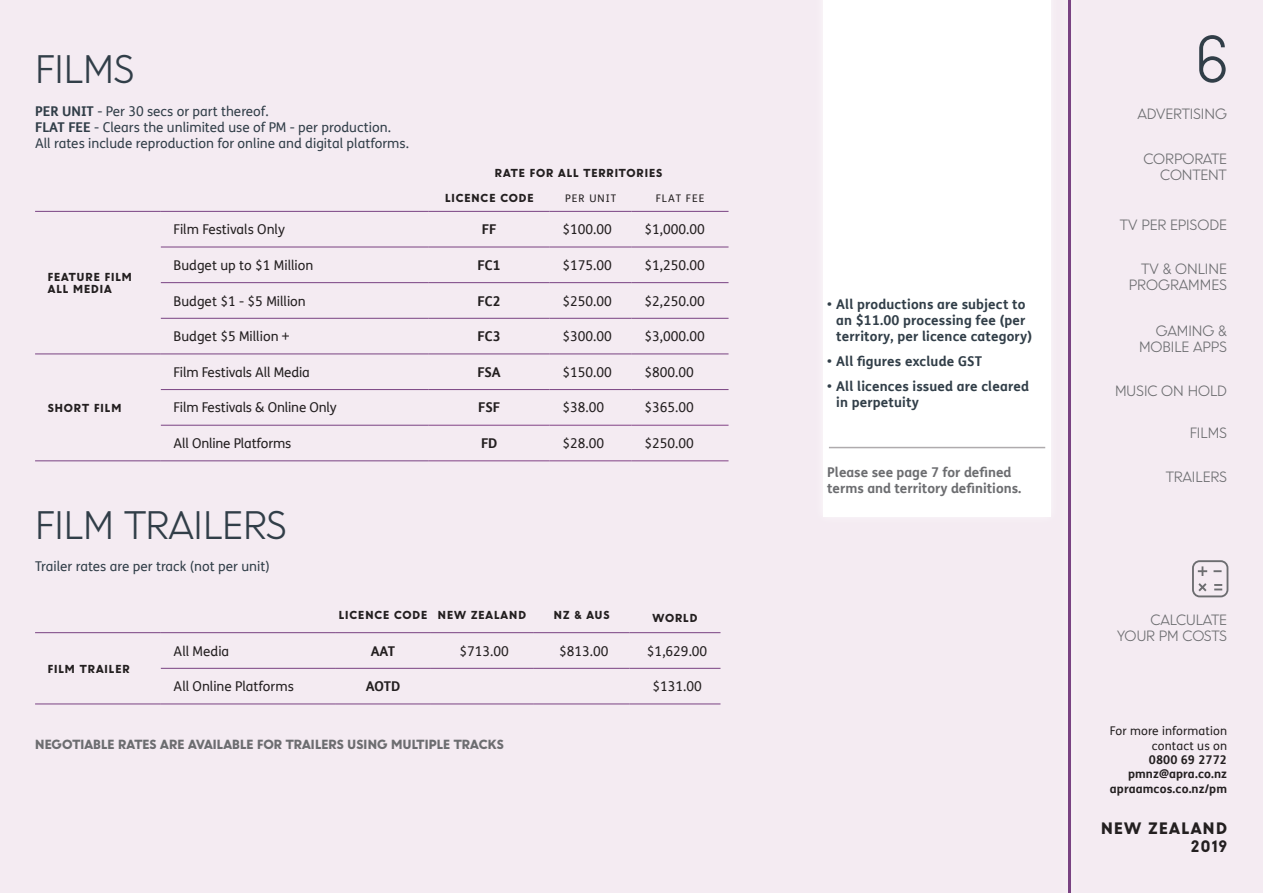
<style>
.page{position:relative;width:1263px;height:893px;background:#f4ebf2}
.page>*{position:absolute;margin:0;border:0;box-sizing:border-box;transform-origin:0 0}
.t1{font:300 59.55px "U8";color:#313e48}
.t2{font:300 36px "U8";color:#313e48}
.t3{font:900 15px/18px "U8";letter-spacing:.1em;color:#231f20;text-align:right}
.t4{font:13.5px "FS Me";color:#231f20}
.t5{font:13.5px "FS Me";color:#313e48}
.t6{font:700 13.5px/16.2px "FS Me";letter-spacing:.01em;color:#313e48}
.t7{font:300 13.5px/16.2px "U8";letter-spacing:-.005em;color:#6c6d70;text-align:right}
.t8{font:700 13.5px/16.2px "FS Me";color:#6c6d70}
.t9{font:700 13.5px "FS Me";color:#231f20}
.t10{font:900 12px "U8";letter-spacing:.02em;color:#6c6d70}
.t11{font:700 12px/14.4px "FS Me";letter-spacing:.01em;color:#231f20;text-align:right}
.t12{font:12px/14.4px "FS Me";letter-spacing:.01em;color:#231f20;text-align:right}
.t13{font:900 10.5px "U8";letter-spacing:.1em;color:#231f20}
.t14{font:900 10.5px "U8";letter-spacing:.08em;color:#231f20}
.t15{font:10.5px "FS Me";letter-spacing:.1em;color:#231f20}
.s1{font-weight:700}
</style>
<div class="page">
<div style="left:823px;top:0;width:227px;height:517px;background:#fff"></div>
<div style="left:820px;top:437px;width:234px;height:21px;background:#fff"></div>
<hr style="left:829px;top:447px;width:216px;height:1px;background:#afabad">
<hr style="left:1068px;top:0;width:3px;height:893px;background:#794282">
<hr style="left:35px;top:211px;width:126px;height:1px;background:#794282">
<hr style="left:161px;top:211px;width:268px;height:1px;background:#794282">
<hr style="left:429px;top:211px;width:121px;height:1px;background:#794282">
<hr style="left:550px;top:211px;width:82px;height:1px;background:#794282">
<hr style="left:632px;top:211px;width:96px;height:1px;background:#794282">
<hr style="left:161px;top:247px;width:268px;height:1px;background:#794282">
<hr style="left:429px;top:247px;width:121px;height:1px;background:#794282">
<hr style="left:550px;top:247px;width:82px;height:1px;background:#794282">
<hr style="left:632px;top:247px;width:96px;height:1px;background:#794282">
<hr style="left:161px;top:282px;width:268px;height:1px;background:#794282">
<hr style="left:429px;top:282px;width:121px;height:1px;background:#794282">
<hr style="left:550px;top:282px;width:82px;height:1px;background:#794282">
<hr style="left:632px;top:282px;width:96px;height:1px;background:#794282">
<hr style="left:161px;top:318px;width:268px;height:1px;background:#794282">
<hr style="left:429px;top:318px;width:121px;height:1px;background:#794282">
<hr style="left:550px;top:318px;width:82px;height:1px;background:#794282">
<hr style="left:632px;top:318px;width:96px;height:1px;background:#794282">
<hr style="left:161px;top:354px;width:268px;height:1px;background:#794282">
<hr style="left:429px;top:354px;width:121px;height:1px;background:#794282">
<hr style="left:550px;top:354px;width:82px;height:1px;background:#794282">
<hr style="left:632px;top:354px;width:96px;height:1px;background:#794282">
<hr style="left:161px;top:389px;width:268px;height:1px;background:#794282">
<hr style="left:429px;top:389px;width:121px;height:1px;background:#794282">
<hr style="left:550px;top:389px;width:82px;height:1px;background:#794282">
<hr style="left:632px;top:389px;width:96px;height:1px;background:#794282">
<hr style="left:161px;top:425px;width:268px;height:1px;background:#794282">
<hr style="left:35px;top:354px;width:126px;height:1px;background:#794282">
<hr style="left:35px;top:460px;width:126px;height:1px;background:#794282">
<hr style="left:161px;top:460px;width:268px;height:1px;background:#794282">
<hr style="left:429px;top:425px;width:121px;height:1px;background:#824286">
<hr style="left:550px;top:425px;width:82px;height:1px;background:#824286">
<hr style="left:632px;top:425px;width:96px;height:1px;background:#824286">
<hr style="left:429px;top:460px;width:121px;height:1px;background:#824286">
<hr style="left:550px;top:460px;width:82px;height:1px;background:#824286">
<hr style="left:632px;top:460px;width:96px;height:1px;background:#824286">
<hr style="left:35px;top:632px;width:126px;height:1px;background:#794282">
<hr style="left:161px;top:632px;width:175px;height:1px;background:#794282">
<hr style="left:336px;top:632px;width:94px;height:1px;background:#794282">
<hr style="left:161px;top:668px;width:175px;height:1px;background:#794282">
<hr style="left:336px;top:668px;width:94px;height:1px;background:#794282">
<hr style="left:430px;top:632px;width:104px;height:1px;background:#794282">
<hr style="left:534px;top:632px;width:95px;height:1px;background:#794282">
<hr style="left:629px;top:632px;width:91px;height:1px;background:#794282">
<hr style="left:430px;top:668px;width:104px;height:1px;background:#794282">
<hr style="left:534px;top:668px;width:95px;height:1px;background:#794282">
<hr style="left:629px;top:668px;width:91px;height:1px;background:#794282">
<hr style="left:35px;top:704px;width:126px;height:1px;background:#794282">
<hr style="left:161px;top:704px;width:175px;height:1px;background:#794282">
<hr style="left:336px;top:704px;width:94px;height:1px;background:#794282">
<hr style="left:430px;top:704px;width:104px;height:1px;background:#794282">
<hr style="left:534px;top:704px;width:95px;height:1px;background:#794282">
<hr style="left:629px;top:704px;width:91px;height:1px;background:#794282">
<svg style="left:1192px;top:560px;width:36px;height:37px"></svg>
<p class="t2" style="left:35px;top:42px;width:101px">FILMS</p>
<p class="t5" style="left:35px;top:102px;width:235px"><span class="s1">PER UNIT</span> - Per 30 secs or part thereof.</p>
<p class="t5" style="left:35px;top:118px;width:357px"><span class="s1">FLAT FEE</span> - Clears the unlimited use of PM - per production.</p>
<p class="t5" style="left:35px;top:134px;width:375px">All rates include reproduction for online and digital platforms.</p>
<p class="t13" style="left:495px;top:165px;width:169px">RATE FOR ALL TERRITORIES</p>
<p class="t14" style="left:445px;top:190px;width:90px">LICENCE CODE</p>
<p class="t15" style="left:565px;top:191px;width:52px">PER UNIT</p>
<p class="t15" style="left:656px;top:191px;width:50px">FLAT FEE</p>
<p class="t13" style="left:48px;top:268px;width:85px">FEATURE FILM</p>
<p class="t13" style="left:48px;top:281px;width:65px">ALL MEDIA</p>
<p class="t13" style="left:48px;top:399px;width:75px">SHORT FILM</p>
<p class="t4" style="left:174px;top:220px;width:113px">Film Festivals Only</p>
<p class="t9" style="left:482px;top:219px;width:16px">FF</p>
<p class="t4" style="left:562px;top:220px;width:51px">$100.00</p>
<p class="t4" style="left:644px;top:220px;width:62px">$1,000.00</p>
<p class="t4" style="left:174px;top:256px;width:141px">Budget up to $1 Million</p>
<p class="t9" style="left:478px;top:255px;width:25px">FC1</p>
<p class="t4" style="left:562px;top:256px;width:51px">$175.00</p>
<p class="t4" style="left:644px;top:256px;width:62px">$1,250.00</p>
<p class="t4" style="left:174px;top:291px;width:134px">Budget $1 - $5 Million</p>
<p class="t9" style="left:478px;top:290px;width:25px">FC2</p>
<p class="t4" style="left:562px;top:291px;width:51px">$250.00</p>
<p class="t4" style="left:644px;top:291px;width:62px">$2,250.00</p>
<p class="t4" style="left:174px;top:327px;width:118px">Budget $5 Million +</p>
<p class="t9" style="left:478px;top:326px;width:25px">FC3</p>
<p class="t4" style="left:562px;top:327px;width:51px">$300.00</p>
<p class="t4" style="left:644px;top:327px;width:62px">$3,000.00</p>
<p class="t4" style="left:174px;top:363px;width:138px">Film Festivals All Media</p>
<p class="t9" style="left:478px;top:362px;width:25px">FSA</p>
<p class="t4" style="left:562px;top:363px;width:51px">$150.00</p>
<p class="t4" style="left:644px;top:363px;width:51px">$800.00</p>
<p class="t4" style="left:174px;top:398px;width:165px">Film Festivals &amp; Online Only</p>
<p class="t9" style="left:478px;top:397px;width:23px">FSF</p>
<p class="t4" style="left:562px;top:398px;width:43px">$38.00</p>
<p class="t4" style="left:644px;top:398px;width:51px">$365.00</p>
<p class="t4" style="left:174px;top:434px;width:119px">All Online Platforms</p>
<p class="t9" style="left:481px;top:433px;width:18px">FD</p>
<p class="t4" style="left:562px;top:434px;width:43px">$28.00</p>
<p class="t4" style="left:644px;top:434px;width:51px">$250.00</p>
<p class="t2" style="left:35px;top:498px;width:253px">FILM TRAILERS</p>
<p class="t5" style="left:35px;top:556px;width:236px">Trailer rates are per track (not per unit)</p>
<p class="t14" style="left:339px;top:607px;width:90px">LICENCE CODE</p>
<p class="t13" style="left:438px;top:607px;width:90px">NEW ZEALAND</p>
<p class="t13" style="left:554px;top:607px;width:57px">NZ &amp; AUS</p>
<p class="t13" style="left:653px;top:609px;width:46px">WORLD</p>
<p class="t13" style="left:48px;top:660px;width:83px">FILM TRAILER</p>
<p class="t4" style="left:174px;top:641px;width:57px">All Media</p>
<p class="t9" style="left:371px;top:640px;width:26px">AAT</p>
<p class="t4" style="left:459px;top:641px;width:51px">$713.00</p>
<p class="t4" style="left:559px;top:641px;width:51px">$813.00</p>
<p class="t4" style="left:647px;top:641px;width:62px">$1,629.00</p>
<p class="t4" style="left:174px;top:677px;width:122px">All Online Platforms</p>
<p class="t9" style="left:366px;top:676px;width:36px">AOTD</p>
<p class="t4" style="left:652px;top:677px;width:51px">$131.00</p>
<p class="t10" style="left:35px;top:735px;width:470px">NEGOTIABLE RATES ARE AVAILABLE FOR TRAILERS USING MULTIPLE TRACKS</p>
<p class="t6" style="left:836px;top:295px;width:197px;text-indent:-9px">• All productions are subject to an $11.00 processing fee (per territory, per licence category)</p>
<p class="t6" style="left:827px;top:352px;width:156px">• All figures exclude GST</p>
<p class="t6" style="left:836px;top:377px;width:194px;text-indent:-9px">• All licences issued are cleared in perpetuity</p>
<p class="t8" style="left:827px;top:463px;width:196px">Please see page 7 for defined terms and territory definitions.</p>
<h1 class="t1" style="left:1195px;top:14px;width:35px">6</h1>
<p class="t7" style="left:1137px;top:105px;width:91px">ADVERTISING</p>
<p class="t7" style="left:1143px;top:149px;width:85px">CORPORATE<br>CONTENT</p>
<p class="t7" style="left:1120px;top:216px;width:109px">TV PER EPISODE</p>
<p class="t7" style="left:1129px;top:259px;width:99px">TV &amp; ONLINE<br>PROGRAMMES</p>
<p class="t7" style="left:1139px;top:321px;width:89px">GAMING &amp;<br>MOBILE APPS</p>
<p class="t7" style="left:1115px;top:381px;width:113px">MUSIC ON HOLD</p>
<p class="t7" style="left:1190px;top:424px;width:39px">FILMS</p>
<p class="t7" style="left:1166px;top:467px;width:63px">TRAILERS</p>
<p class="t7" style="left:1117px;top:610px;width:111px">CALCULATE<br>YOUR PM COSTS</p>
<p class="t12" style="left:1110px;top:723px;width:119px">For more information contact us on</p>
<p class="t11" style="left:1110px;top:752px;width:119px">0800 69 2772 pmnz@apra.co.nz apraamcos.co.nz/pm</p>
<p class="t3" style="left:1101px;top:818px;width:127px">NEW ZEALAND<br>2019</p>
</div>
